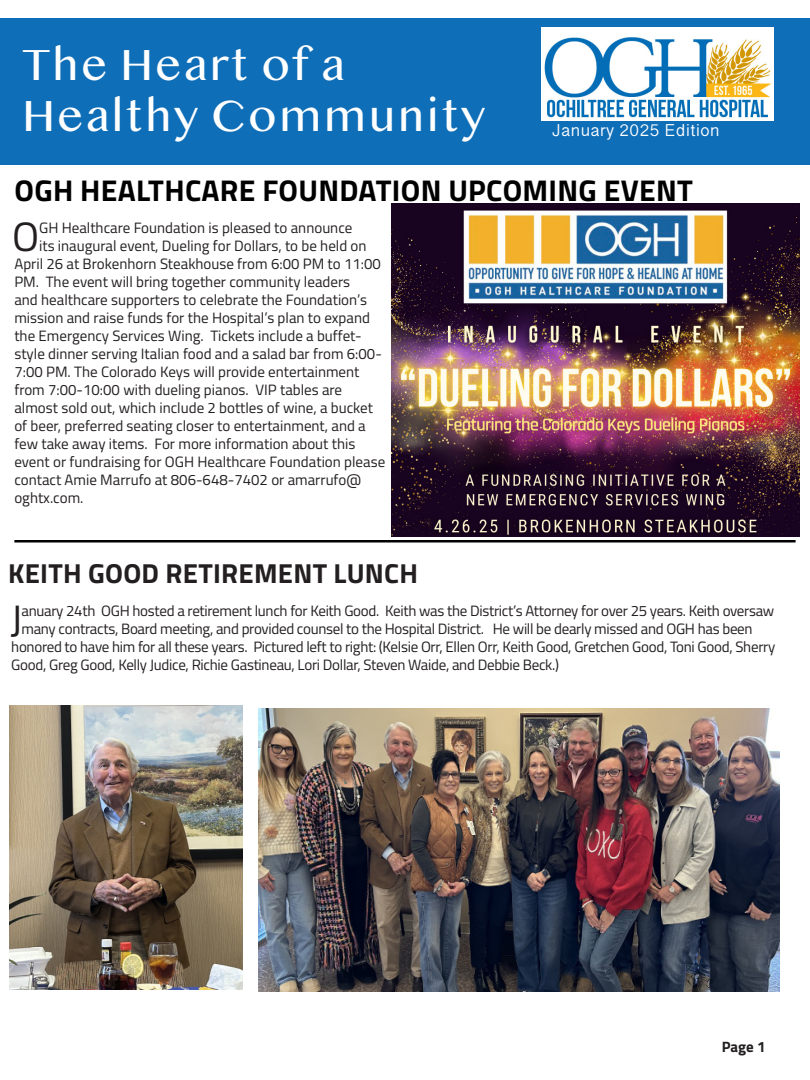
<style>
.page{position:relative;width:810px;height:1080px;background:#fff}
.page>*{position:absolute;margin:0;border:0;box-sizing:border-box;transform-origin:0 0}
.t1{font:46.25px "Myanmar MN";letter-spacing:.03em;color:#fff}
.t2{font:41px "Titillium";color:#231f20}
.t3{font:700 30px "Titillium";letter-spacing:.01em;color:#000}
.t4{font:700 27.5px "Titillium";letter-spacing:.01em;color:#231f20}
.t5{font:17.5px "Myanmar Sangam MN";letter-spacing:.03em;color:#fff}
.t6{font:15px "Titillium";color:#231f20}
.t7{font:15px "Titillium";letter-spacing:-.02em;color:#231f20}
.t8{font:700 15px "Titillium";color:#231f20}
</style>
<div class="page">
<div style="left:0;top:18px;width:810px;height:147px;background:#0f6eb8"></div>
<img style="left:542px;top:27px;width:231px;height:94px">
<hr style="left:14px;top:540px;width:782px;height:2px;background:#000">
<img style="left:9px;top:706px;width:234px;height:284px">
<img style="left:259px;top:709px;width:520px;height:283px">
<img style="left:391px;top:203px;width:408px;height:333px">
<p class="t1" style="left:22px;top:37px;width:325px">The Heart of a</p>
<p class="t1" style="left:22px;top:88px;width:465px">Healthy Community</p>
<p class="t5" style="left:551px;top:119px;width:170px">January 2025 Edition</p>
<p class="t3" style="left:15px;top:167px;width:680px">OGH HEALTHCARE FOUNDATION UPCOMING EVENT</p>
<p class="t2" style="left:12px;top:206px;width:29px">O</p>
<p class="t6" style="left:39px;top:216px;width:315px">GH Healthcare Foundation is pleased to announce</p>
<p class="t6" style="left:39px;top:234px;width:329px">its inaugural event, Dueling for Dollars, to be held on</p>
<p class="t6" style="left:14px;top:252px;width:368px">April 26 at Brokenhorn Steakhouse from 6:00 PM to 11:00</p>
<p class="t6" style="left:14px;top:270px;width:337px">PM. The event will bring together community leaders</p>
<p class="t6" style="left:14px;top:288px;width:354px">and healthcare supporters to celebrate the Foundation’s</p>
<p class="t6" style="left:14px;top:306px;width:357px">mission and raise funds for the Hospital’s plan to expand</p>
<p class="t6" style="left:14px;top:324px;width:349px">the Emergency Services Wing. Tickets include a buffet-</p>
<p class="t6" style="left:14px;top:342px;width:369px">style dinner serving Italian food and a salad bar from 6:00-</p>
<p class="t6" style="left:14px;top:360px;width:347px">7:00 PM. The Colorado Keys will provide entertainment</p>
<p class="t6" style="left:14px;top:378px;width:329px">from 7:00-10:00 with dueling pianos. VIP tables are</p>
<p class="t6" style="left:14px;top:396px;width:360px">almost sold out, which include 2 bottles of wine, a bucket</p>
<p class="t6" style="left:14px;top:414px;width:353px">of beer, preferred seating closer to entertainment, and a</p>
<p class="t6" style="left:14px;top:432px;width:343px">few take away items. For more information about this</p>
<p class="t6" style="left:14px;top:450px;width:372px">event or fundraising for OGH Healthcare Foundation please</p>
<p class="t6" style="left:14px;top:468px;width:348px">contact Amie Marrufo at 806-648-7402 or amarrufo@</p>
<p class="t6" style="left:14px;top:486px;width:71px">oghtx.com.</p>
<p class="t4" style="left:8px;top:552px;width:411px">KEITH GOOD RETIREMENT LUNCH</p>
<p class="t2" style="left:11px;top:590px;width:13px">J</p>
<p class="t7" style="left:22px;top:600px;width:754px">anuary 24th OGH hosted a retirement lunch for Keith Good. Keith was the District’s Attorney for over 25 years. Keith oversaw</p>
<p class="t7" style="left:22px;top:618px;width:733px">many contracts, Board meeting, and provided counsel to the Hospital District. He will be dearly missed and OGH has been</p>
<p class="t7" style="left:11px;top:636px;width:766px">honored to have him for all these years. Pictured left to right: (Kelsie Orr, Ellen Orr, Keith Good, Gretchen Good, Toni Good, Sherry</p>
<p class="t7" style="left:11px;top:654px;width:549px">Good, Greg Good, Kelly Judice, Richie Gastineau, Lori Dollar, Steven Waide, and Debbie Beck.)</p>
<p class="t8" style="left:722px;top:1035px;width:45px">Page 1</p>
</div>
